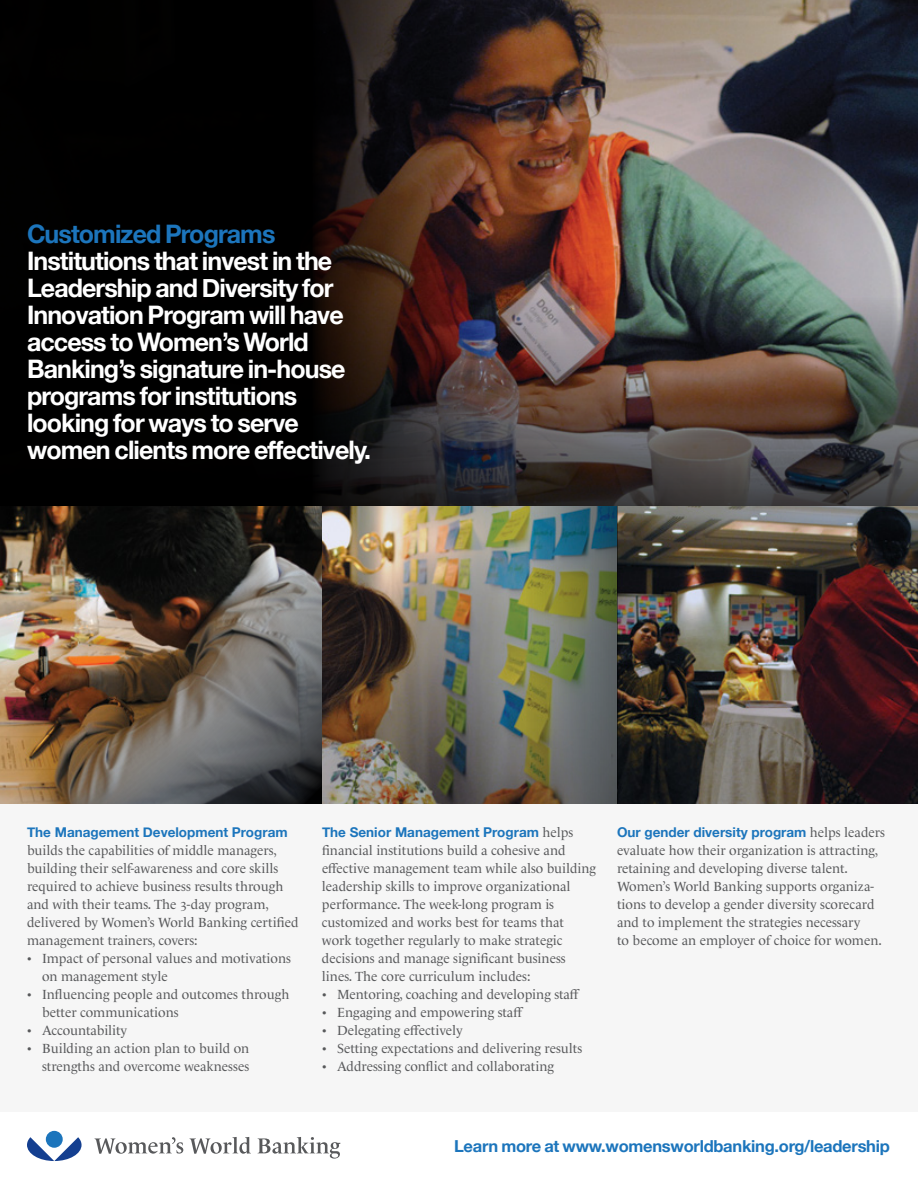
<style>
.page{position:relative;width:918px;height:1188px;background:#fff}
.page>*{position:absolute;margin:0;border:0;box-sizing:border-box;transform-origin:0 0}
.t1{font:700 25.5px/27px "Helvetica Neue";letter-spacing:-.035em;color:#fff}
.t2{font:700 25.5px "Helvetica Neue";letter-spacing:-.035em;color:#1c75bc}
.t3{font:700 16.5px "Helvetica Neue";letter-spacing:-.015em;color:#1c75bc}
.t4{font:13.5px/18px "Le Monde Livre Std";color:#58595b}
.t5{font:700 13.5px "Helvetica Neue";color:#1c75bc}
.s1{font-family:"Helvetica Neue";font-weight:300;font-size:9px}
.s2{font-family:"Le Monde Livre Std";font-weight:400;color:#58595b}
</style>
<div class="page">
<img style="left:0;top:0;width:918px;height:506px">
<div style="left:0;top:803px;width:918px;height:309px;background:#f6f6f6"></div>
<img style="left:617px;top:506px;width:301px;height:297px">
<img style="left:0;top:506px;width:322px;height:297px">
<svg style="left:27px;top:1137px;width:55px;height:24px"></svg>
<div style="left:46px;top:1131px;width:17px;height:17px;background:#1c75bc;border-radius:50%"></div>
<svg style="left:94px;top:1137px;width:89px;height:17px"></svg>
<svg style="left:190px;top:1137px;width:61px;height:17px"></svg>
<svg style="left:258px;top:1137px;width:82px;height:22px"></svg>
<img style="left:322px;top:506px;width:295px;height:297px">
<h1 class="t2" style="left:27px;top:214px;width:250px">Customized Programs</h1>
<h1 class="t1" style="left:27px;top:248px;width:346px">Institutions that invest in the<br>Leadership and Diversity for<br>Innovation Program will have access to Women’s World<br>Banking’s signature in-house programs for institutions looking for ways to serve women clients more effectively.</h1>
<p class="t5" style="left:27px;top:822px;width:262px">The Management Development Program</p>
<p class="t4" style="left:27px;top:841px;width:273px">builds the capabilities of middle managers, building their self-awareness and core skills required to achieve business results through and with their teams. The 3-day program, delivered by Women’s World Banking certified management trainers, covers:</p>
<p class="t4" style="left:42px;top:949px;width:250px;text-indent:-15px"><span class="s1">•</span> Impact of personal values and motivations on management style</p>
<p class="t4" style="left:42px;top:985px;width:249px;text-indent:-15px"><span class="s1">•</span> Influencing people and outcomes through better communications</p>
<p class="t4" style="left:27px;top:1021px;width:102px"><span class="s1">•</span> Accountability</p>
<p class="t4" style="left:27px;top:1039px;width:224px;text-align:right"><span class="s1">•</span> Building an action plan to build on strengths and overcome weaknesses</p>
<p class="t5" style="left:322px;top:822px;width:253px">The Senior Management Program <span class="s2">helps</span></p>
<p class="t4" style="left:322px;top:841px;width:275px">financial institutions build a cohesive and effective management team while also building leadership skills to improve organizational performance. The week-long program is customized and works best for teams that work together regularly to make strategic decisions and manage significant business lines. The core curriculum includes:</p>
<p class="t4" style="left:322px;top:985px;width:259px"><span class="s1">•</span> Mentoring, coaching and developing staff</p>
<p class="t4" style="left:322px;top:1003px;width:203px"><span class="s1">•</span> Engaging and empowering staff</p>
<p class="t4" style="left:322px;top:1021px;width:142px"><span class="s1">•</span> Delegating effectively</p>
<p class="t4" style="left:322px;top:1039px;width:262px"><span class="s1">•</span> Setting expectations and delivering results</p>
<p class="t4" style="left:322px;top:1057px;width:234px"><span class="s1">•</span> Addressing conflict and collaborating</p>
<p class="t5" style="left:617px;top:822px;width:269px">Our gender diversity program <span class="s2">helps leaders</span></p>
<p class="t4" style="left:617px;top:841px;width:266px">evaluate how their organization is attracting, retaining and developing diverse talent.<br>Women’s World Banking supports organiza&shy;tions to develop a gender diversity scorecard and to implement the strategies necessary<br>to become an employer of choice for women.</p>
<p class="t3" style="left:454px;top:1133px;width:437px">Learn more at www.womensworldbanking.org/leadership</p>
</div>
